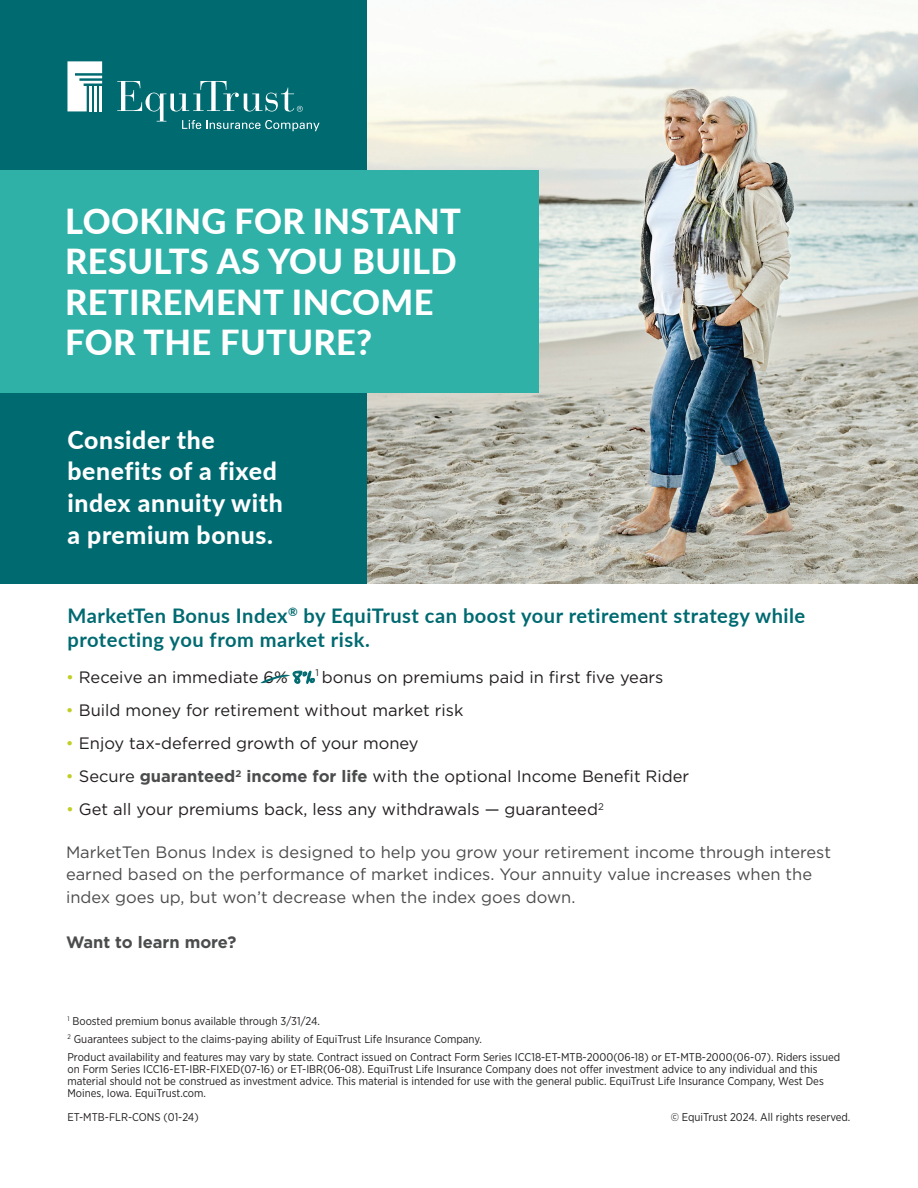
<style>
.page{position:relative;width:918px;height:1188px;background:#fff}
.page>*{position:absolute;margin:0;border:0;box-sizing:border-box;transform-origin:0 0}
.t1{font:900 34.5px/40.5px "Lato";letter-spacing:.01em;color:#fff}
.t2{font:900 24.75px/31.7px "Lato";letter-spacing:.025em;color:#fff}
.t3{font:700 20.1px/24.2px "Lato";letter-spacing:.025em;color:#006a71}
.t4{font:16.5px "Gotham";color:#231f20}
.t5{font:16.5px/22.5px "Gotham";color:#4b4c4d}
.t6{font:700 16.5px "Gotham";color:#4b4c4d}
.t7{font:11.25px/18px "Gotham Narrow";color:#231f20}
.s1{color:#c1ce23}
.s2{font-family:"Gloria Hallelujah";color:#006a71}
.s3{font-weight:700;color:#4b4c4d}
</style>
<div class="page">
<img style="left:366px;top:0;width:552px;height:583px">
<div style="left:0;top:0;width:366px;height:583px;background:#006a71"></div>
<div style="left:0;top:171px;width:539px;height:222px;background:#2fb1a8"></div>
<svg style="left:117px;top:81px;width:203px;height:50px"></svg>
<svg style="left:67px;top:61px;width:35px;height:50px"></svg>
<hr style="left:99px;top:86px;width:3px;height:25px;background:#fff">
<hr style="left:94px;top:86px;width:3px;height:25px;background:#fff">
<hr style="left:89px;top:86px;width:3px;height:25px;background:#fff">
<svg style="left:260px;top:675px;width:30px;height:8px"></svg>
<h1 class="t1" style="left:65px;top:200px;width:397px">LOOKING FOR INSTANT<br>RESULTS AS YOU BUILD<br>RETIREMENT INCOME<br>FOR THE FUTURE?</h1>
<h2 class="t2" style="left:68px;top:423px;width:217px">Consider the benefits of a fixed index annuity with a premium bonus.</h2>
<h3 class="t3" style="left:68px;top:603px;width:739px">MarketTen Bonus Index<sup>®</sup> by EquiTrust can boost your retirement strategy while protecting you from market risk.</h3>
<h3 class="t4" style="left:66px;top:667px;width:599px"><span class="s1">•</span> Receive an immediate 6% <span class="s2">8%</span><sup>1</sup> bonus on premiums paid in first five years</h3>
<h3 class="t4" style="left:66px;top:700px;width:399px"><span class="s1">•</span> Build money for retirement without market risk</h3>
<h3 class="t4" style="left:66px;top:733px;width:354px"><span class="s1">•</span> Enjoy tax-deferred growth of your money</h3>
<h3 class="t4" style="left:66px;top:766px;width:625px"><span class="s1">•</span> Secure <span class="s3">guaranteed</span><sup>2</sup> <span class="s3">income for life</span> with the optional Income Benefit Rider</h3>
<h3 class="t4" style="left:66px;top:799px;width:539px"><span class="s1">•</span> Get all your premiums back, less any withdrawals — guaranteed<sup>2</sup></h3>
<p class="t5" style="left:66px;top:840px;width:767px">MarketTen Bonus Index is designed to help you grow your retirement income through interest earned based on the performance of market indices. Your annuity value increases when the index goes up, but won’t decrease when the index goes down.</p>
<h3 class="t6" style="left:66px;top:932px;width:172px">Want to learn more?</h3>
<p class="t7" style="left:68px;top:1011px;width:774px"><sup>1</sup> Boosted premium bonus available through 3/31/24.<br><sup>2</sup> Guarantees subject to the claims-paying ability of EquiTrust Life Insurance Company.<br>Product availability and features may vary by state. Contract issued on Contract Form Series ICC18-ET-MTB-2000(06-18) or ET-MTB-2000(06-07). Riders issued</p>
<p class="t7" style="left:68px;top:1062px;width:758px;line-height:12px">on Form Series ICC16-ET-IBR-FIXED(07-16) or ET-IBR(06-08). EquiTrust Life Insurance Company does not offer investment advice to any individual and this material should not be construed as investment advice. This material is intended for use with the general public. EquiTrust Life Insurance Company, West Des<br>Moines, Iowa. EquiTrust.com.</p>
<p class="t7" style="left:68px;top:1107px;width:133px">ET-MTB-FLR-CONS (01-24)</p>
<p class="t7" style="left:671px;top:1108px;width:181px">© EquiTrust 2024. All rights reserved.</p>
</div>
